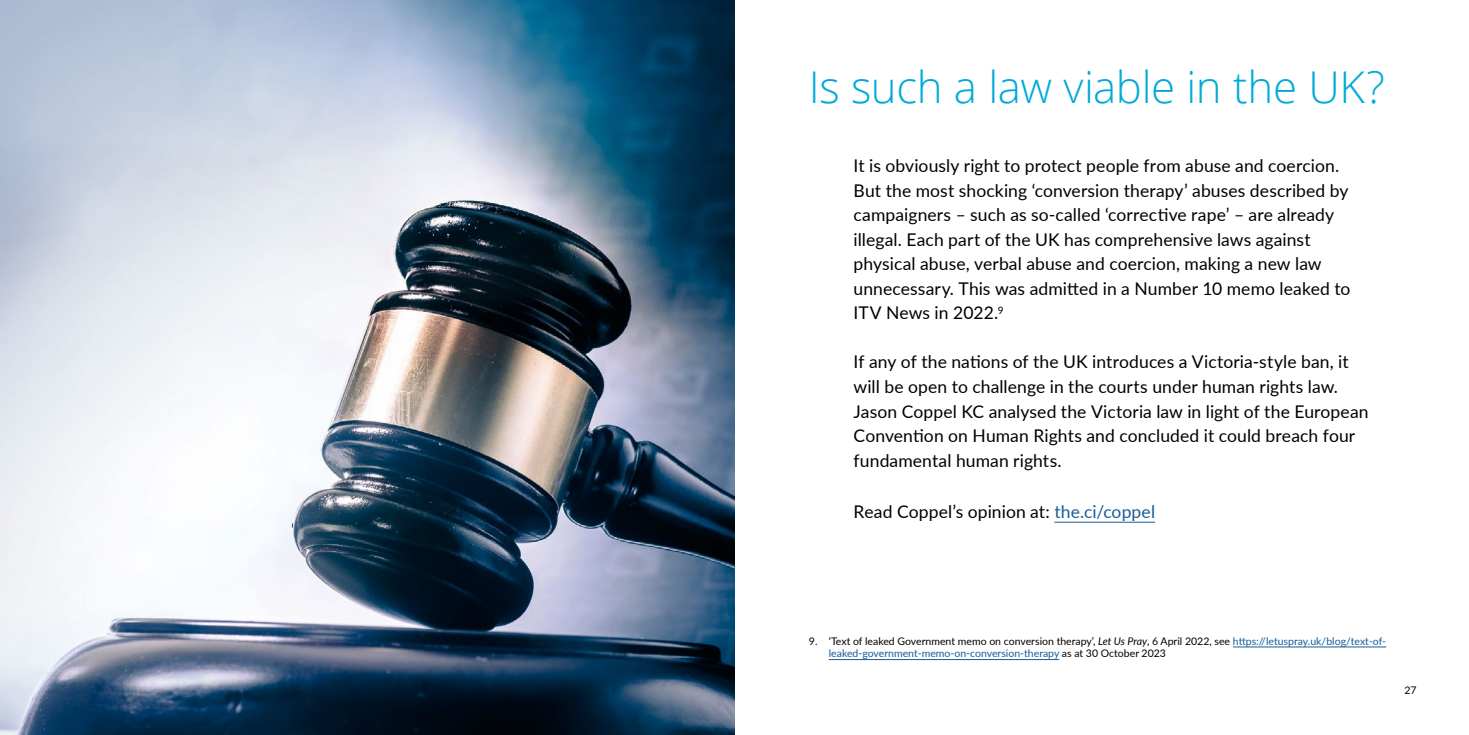
<style>
.page{position:relative;width:1469px;height:735px;background:#fff}
.page>*{position:absolute;margin:0;border:0;box-sizing:border-box;transform-origin:0 0}
.t1{font:300 43.75px "Open Sans";letter-spacing:-.01em;color:#00aad7}
.t2{font:17.5px/24.5px "Lato";letter-spacing:.005em;color:#000}
.t3{font:10.5px/12.6px "Lato";color:#000}
.s1{color:#165b9a}
.s2{font-style:italic}
</style>
<div class="page">
<hr style="left:1054px;top:521px;width:101px;height:1px;background:#165b9a">
<hr style="left:1232px;top:646px;width:154px;height:1px;background:#165b9a">
<hr style="left:828px;top:659px;width:231px;height:1px;background:#165b9a">
<img style="left:0;top:0;width:734px;height:734px">
<h1 class="t1" style="left:809px;top:57px;width:577px">Is such a law viable in the UK?</h1>
<p class="t2" style="left:853px;top:153px;width:498px">It is obviously right to protect people from abuse and coercion.<br>But the most shocking ‘conversion therapy’ abuses described by campaigners – such as so-called ‘corrective rape’ – are already illegal. Each part of the UK has comprehensive laws against physical abuse, verbal abuse and coercion, making a new law unnecessary. This was admitted in a Number 10 memo leaked to ITV News in 2022.<sup>9</sup></p>
<p class="t2" style="left:853px;top:349px;width:516px">If any of the nations of the UK introduces a Victoria-style ban, it will be open to challenge in the courts under human rights law.<br>Jason Coppel KC analysed the Victoria law in light of the European Convention on Human Rights and concluded it could breach four fundamental human rights.</p>
<p class="t2" style="left:853px;top:498px;width:303px">Read Coppel’s opinion at: <span class="s1">the.ci/coppel</span></p>
<p class="t3" style="left:828px;top:633px;width:559px;text-indent:-20px">9. ‘Text of leaked Government memo on conversion therapy’, <span class="s2">Let Us Pray</span>, 6 April 2022, see <span class="s1">https://letuspray.uk/blog/text-of&shy;leaked-government-memo-on-conversion-therapy</span> as at 30 October 2023</p>
<p class="t3" style="left:1404px;top:682px;width:14px">27</p>
</div>
